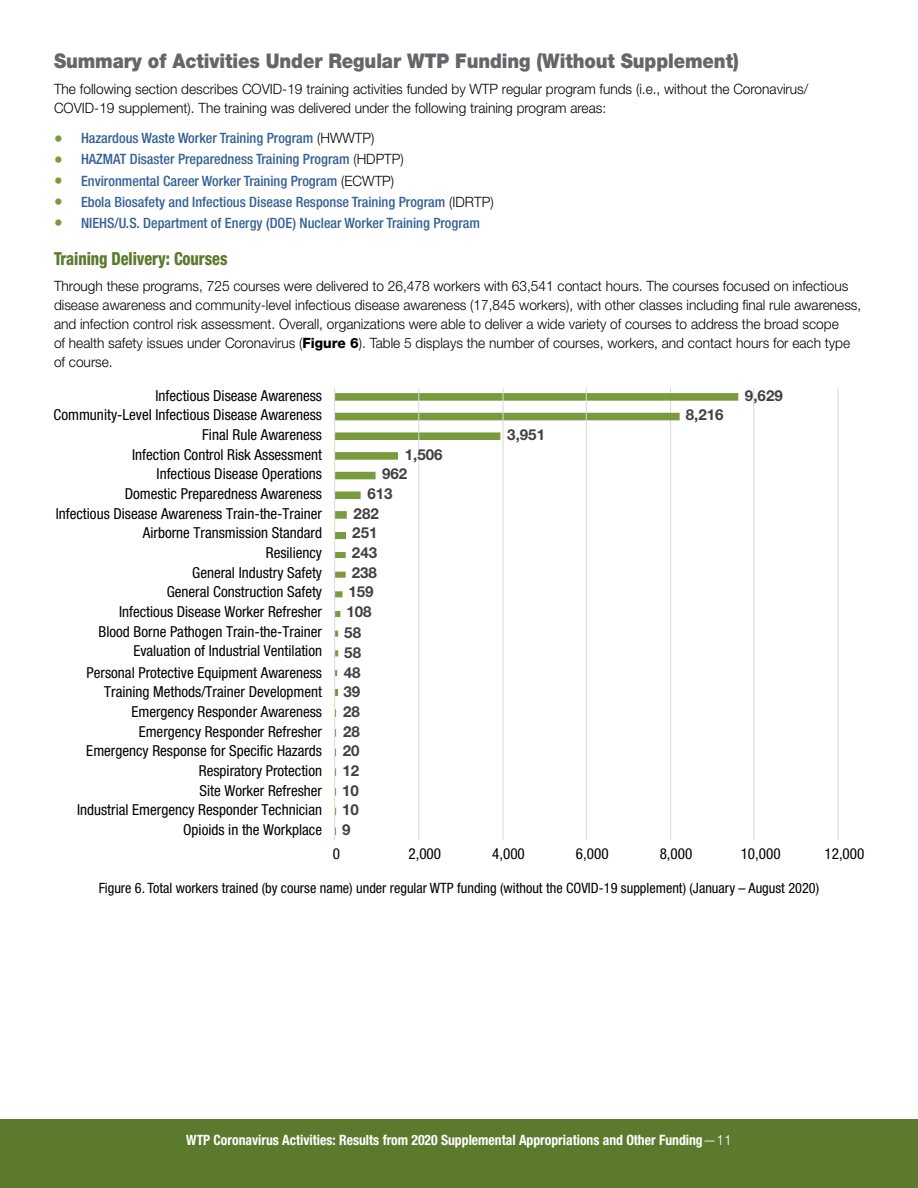
<style>
.page{position:relative;width:918px;height:1188px;background:#fff}
.page>*{position:absolute;margin:0;border:0;box-sizing:border-box;transform-origin:0 0}
.t1{font:900 20.25px "Helvetica Neue LT Std";letter-spacing:-.005em;color:#65666b;scale:.9 1}
.t2{font:800 condensed 18px "Helvetica Neue LT Std";letter-spacing:-.005em;color:#5c7a2e;scale:.9 1}
.t3{font:condensed 15.15px/19.6px "Helvetica Neue LT Std";color:#000;text-align:right}
.t4{font:700 15.15px "Helvetica Neue";color:#414141}
.t5{font:300 14.25px/19px "Helvetica Neue LT Std";color:#000;scale:.96 1}
.t6{font:500 condensed 14.25px "Helvetica Neue LT Std";color:#346195}
.t7{font:condensed 14.25px "Helvetica Neue LT Std";color:#000}
.t8{font:700 condensed 14.25px "Helvetica Neue LT Std";color:#fff;scale:.96 1}
.s1{font-weight:300;font-stretch:normal;font-size:18px;color:#799a3d}
.s2{font-weight:300;font-stretch:normal;color:#000}
.s3{font-weight:800}
.s4{font-weight:300;font-stretch:normal}
</style>
<div class="page">
<div style="left:0;top:1119px;width:918px;height:69px;background:#5c7a2e"></div>
<div style="left:335px;top:532px;width:11px;height:6px;background:#799a3d"></div>
<svg style="left:335px;top:690px;width:2px;height:6px"></svg>
<hr style="left:838px;top:388px;width:1px;height:452px;background:#dad9d9">
<hr style="left:753px;top:388px;width:1px;height:452px;background:#dad9d9">
<hr style="left:670px;top:388px;width:1px;height:452px;background:#dad9d9">
<svg style="left:335px;top:393px;width:403px;height:27px"></svg>
<hr style="left:586px;top:388px;width:1px;height:452px;background:#dad9d9">
<svg style="left:335px;top:432px;width:165px;height:47px"></svg>
<hr style="left:503px;top:388px;width:1px;height:452px;background:#dad9d9">
<svg style="left:335px;top:491px;width:26px;height:28px"></svg>
<hr style="left:418px;top:388px;width:1px;height:452px;background:#dad9d9">
<svg style="left:335px;top:670px;width:2px;height:6px"></svg>
<svg style="left:335px;top:650px;width:3px;height:6px"></svg>
<svg style="left:335px;top:591px;width:7px;height:46px"></svg>
<svg style="left:335px;top:552px;width:11px;height:26px"></svg>
<hr style="left:334px;top:388px;width:1px;height:452px;background:#dad9d9">
<h2 class="t1" style="left:54px;top:49px;width:762px">Summary of Activities Under Regular WTP Funding (Without Supplement)</h2>
<p class="t5" style="left:54px;top:79px;width:787px">The following section describes COVID-19 training activities funded by WTP regular program funds (i.e., without the Coronavirus/<br>COVID-19 supplement). The training was delivered under the following training program areas:</p>
<p class="t6" style="left:54px;top:130px;width:322px"><span class="s1">•</span> Hazardous Waste Worker Training Program <span class="s2">(HWWTP)</span></p>
<p class="t6" style="left:54px;top:151px;width:351px"><span class="s1">•</span> HAZMAT Disaster Preparedness Training Program <span class="s2">(HDPTP)</span></p>
<p class="t6" style="left:54px;top:172px;width:342px"><span class="s1">•</span> Environmental Career Worker Training Program <span class="s2">(ECWTP)</span></p>
<p class="t6" style="left:54px;top:193px;width:441px"><span class="s1">•</span> Ebola Biosafety and Infectious Disease Response Training Program <span class="s2">(IDRTP)</span></p>
<p class="t6" style="left:54px;top:214px;width:428px"><span class="s1">•</span> NIEHS/U.S. Department of Energy (DOE) Nuclear Worker Training Program</p>
<p class="t2" style="left:54px;top:248px;width:194px">Training Delivery: Courses</p>
<p class="t5" style="left:54px;top:276px;width:842px">Through these programs, 725 courses were delivered to 26,478 workers with 63,541 contact hours. The courses focused on infectious disease awareness and community-level infectious disease awareness (17,845 workers), with other classes including fnal rule awareness, and infection control risk assessment. Overall, organizations were able to deliver a wide variety of courses to address the broad scope<br>of health safety issues under Coronavirus (<span class="s3">Figure 6</span>). Table 5 displays the number of courses, workers, and contact hours for each type of course.</p>
<p class="t3" style="left:54px;top:385px;width:270px">Infectious Disease Awareness Community-Level Infectious Disease Awareness Final Rule Awareness<br>Infection Control Risk Assessment<br>Infectious Disease Operations<br>Domestic Preparedness Awareness<br>Infectious Disease Awareness Train-the-Trainer Airborne Transmission Standard<br>Resiliency<br>General Industry Safety<br>General Construction Safety<br>Infectious Disease Worker Refresher<br>Blood Borne Pathogen Train-the-Trainer Evaluation of Industrial Ventilation</p>
<p class="t3" style="left:77px;top:662px;width:247px">Personal Protective Equipment Awareness Training Methods/Trainer Development Emergency Responder Awareness Emergency Responder Refresher Emergency Response for Speciÿc Hazards Respiratory Protection<br>Site Worker Refresher<br>Industrial Emergency Responder Technician Opioids in the Workplace</p>
<p class="t4" style="left:745px;top:383px;width:39px">9,629</p>
<p class="t4" style="left:686px;top:403px;width:39px">8,216</p>
<p class="t4" style="left:507px;top:423px;width:39px">3,951</p>
<p class="t4" style="left:405px;top:442px;width:39px">1,506</p>
<p class="t4" style="left:382px;top:462px;width:27px">962</p>
<p class="t4" style="left:367px;top:482px;width:27px">613</p>
<p class="t4" style="left:354px;top:501px;width:27px">282</p>
<p class="t4" style="left:352px;top:521px;width:27px">251</p>
<p class="t4" style="left:352px;top:541px;width:27px">243</p>
<p class="t4" style="left:352px;top:560px;width:27px">238</p>
<p class="t4" style="left:348px;top:580px;width:27px">159</p>
<p class="t4" style="left:346px;top:600px;width:27px">108</p>
<p class="t4" style="left:344px;top:621px;width:18px">58</p>
<p class="t4" style="left:344px;top:641px;width:18px">58</p>
<p class="t4" style="left:344px;top:660px;width:18px">48</p>
<p class="t4" style="left:343px;top:680px;width:18px">39</p>
<p class="t4" style="left:343px;top:700px;width:18px">28</p>
<p class="t4" style="left:343px;top:719px;width:18px">28</p>
<p class="t4" style="left:343px;top:739px;width:18px">20</p>
<p class="t4" style="left:342px;top:759px;width:18px">12</p>
<p class="t4" style="left:342px;top:778px;width:18px">10</p>
<p class="t4" style="left:342px;top:798px;width:18px">10</p>
<p class="t4" style="left:342px;top:818px;width:10px">9</p>
<p class="t3" style="left:333px;top:844px;width:9px">0</p>
<p class="t3" style="left:408px;top:844px;width:34px">2,000</p>
<p class="t3" style="left:492px;top:844px;width:34px">4,000</p>
<p class="t3" style="left:576px;top:844px;width:34px">6,000</p>
<p class="t3" style="left:660px;top:844px;width:34px">8,000</p>
<p class="t3" style="left:741px;top:844px;width:41px">10,000</p>
<p class="t3" style="left:824px;top:844px;width:41px">12,000</p>
<p class="t7" style="left:99px;top:880px;width:722px">Figure 6. Total workers trained (by course name) under regular WTP funding (without the COVID-19 supplement) (January – August 2020)</p>
<p class="t8" style="left:186px;top:1131px;width:570px">WTP Coronavirus Activities: Results from 2020 Supplemental Appropriations and Other Funding<span class="s4">—11</span></p>
</div>
